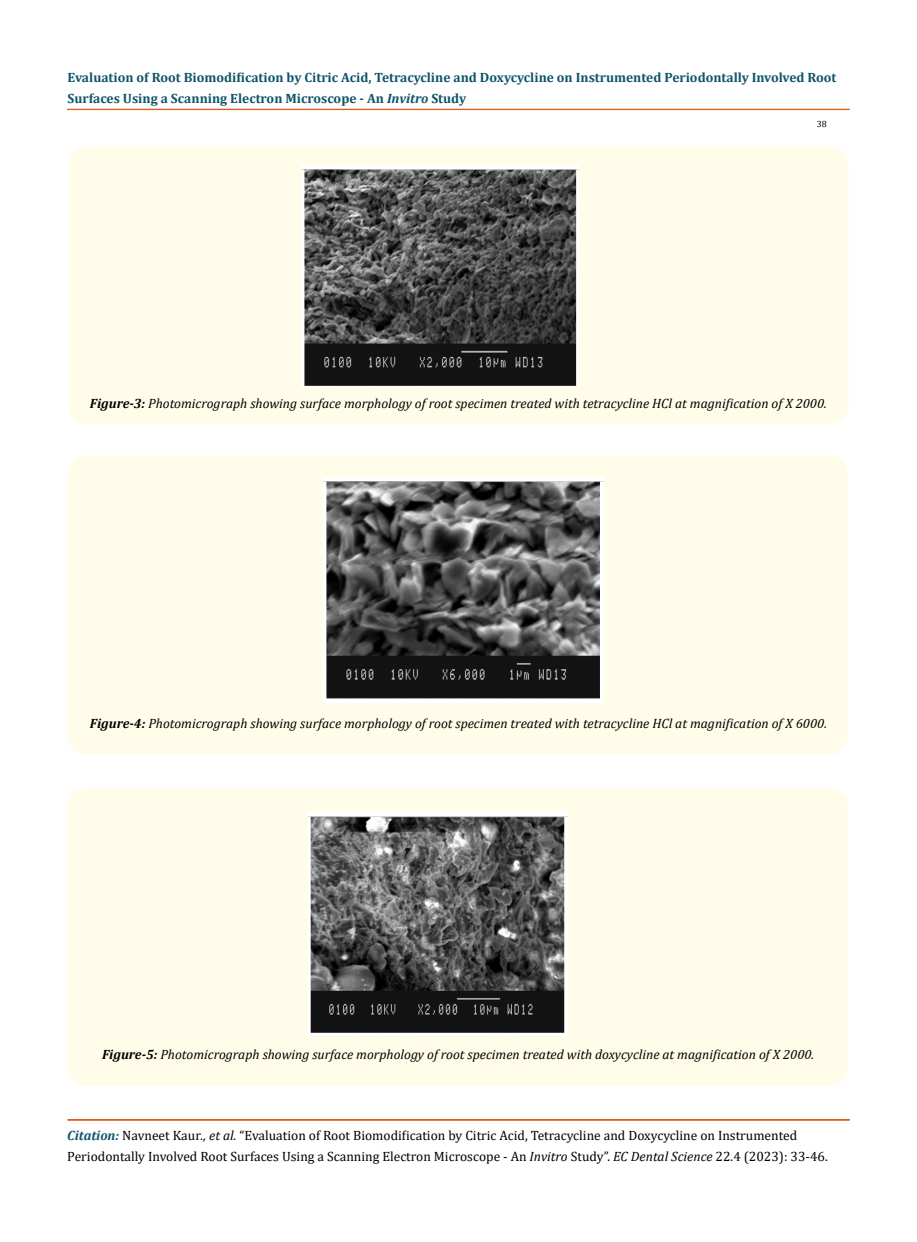
<style>
.page{position:relative;width:917px;height:1242px;background:#fff}
.page>*{position:absolute;margin:0;border:0;box-sizing:border-box;transform-origin:0 0}
.t1{font:italic 13.5px "Cambria";color:#000}
.t2{font:13.5px/21px "Cambria";color:#000}
.t3{font:700 13.5px/21px "Cambria";color:#0e546a}
.t4{font:9px "Cambria";color:#000}
.s1{font-style:italic}
.s2{font-weight:700}
.s3{font-weight:700;font-style:italic;color:#0e546a}
</style>
<div class="page">
<div style="left:67px;top:109px;width:782px;height:1px;border:1px solid #e05d1a"></div>
<div style="left:68px;top:1120px;width:781px;height:1px;border:1px solid #e05d1a"></div>
<div style="left:68px;top:147px;width:780px;height:277px;background:#fffde9;border-radius:18px"></div>
<img style="left:302px;top:166px;width:276px;height:221px">
<div style="left:67px;top:455px;width:780px;height:299px;background:#fffde9;border-radius:18px"></div>
<img style="left:323px;top:478px;width:280px;height:225px">
<div style="left:67px;top:788px;width:780px;height:298px;background:#fffde9;border-radius:18px"></div>
<img style="left:308px;top:812px;width:259px;height:224px">
<p class="t3" style="left:68px;top:67px;width:770px">Evaluation of Root Biomodification by Citric Acid, Tetracycline and Doxycycline on Instrumented Periodontally Involved Root<br>Surfaces Using a Scanning Electron Microscope - An <span class="s1">Invitro</span> Study</p>
<p class="t4" style="left:816px;top:118px;width:11px">38</p>
<p class="t1" style="left:90px;top:394px;width:738px"><span class="s2">Figure-3:</span> Photomicrograph showing surface morphology of root specimen treated with tetracycline HCl at magnification of X 2000.</p>
<p class="t1" style="left:90px;top:714px;width:738px"><span class="s2">Figure-4:</span> Photomicrograph showing surface morphology of root specimen treated with tetracycline HCl at magnification of X 6000.</p>
<p class="t1" style="left:102px;top:1045px;width:713px"><span class="s2">Figure-5:</span> Photomicrograph showing surface morphology of root specimen treated with doxycycline at magnification of X 2000.</p>
<p class="t2" style="left:67px;top:1125px;width:762px"><span class="s3">Citation:</span> Navneet Kaur<span class="s1">., et al.</span> “Evaluation of Root Biomodification by Citric Acid, Tetracycline and Doxycycline on Instrumented<br>Periodontally Involved Root Surfaces Using a Scanning Electron Microscope - An <span class="s1">Invitro</span> Study”. <span class="s1">EC Dental Science</span> 22.4 (2023): 33-46.</p>
</div>
